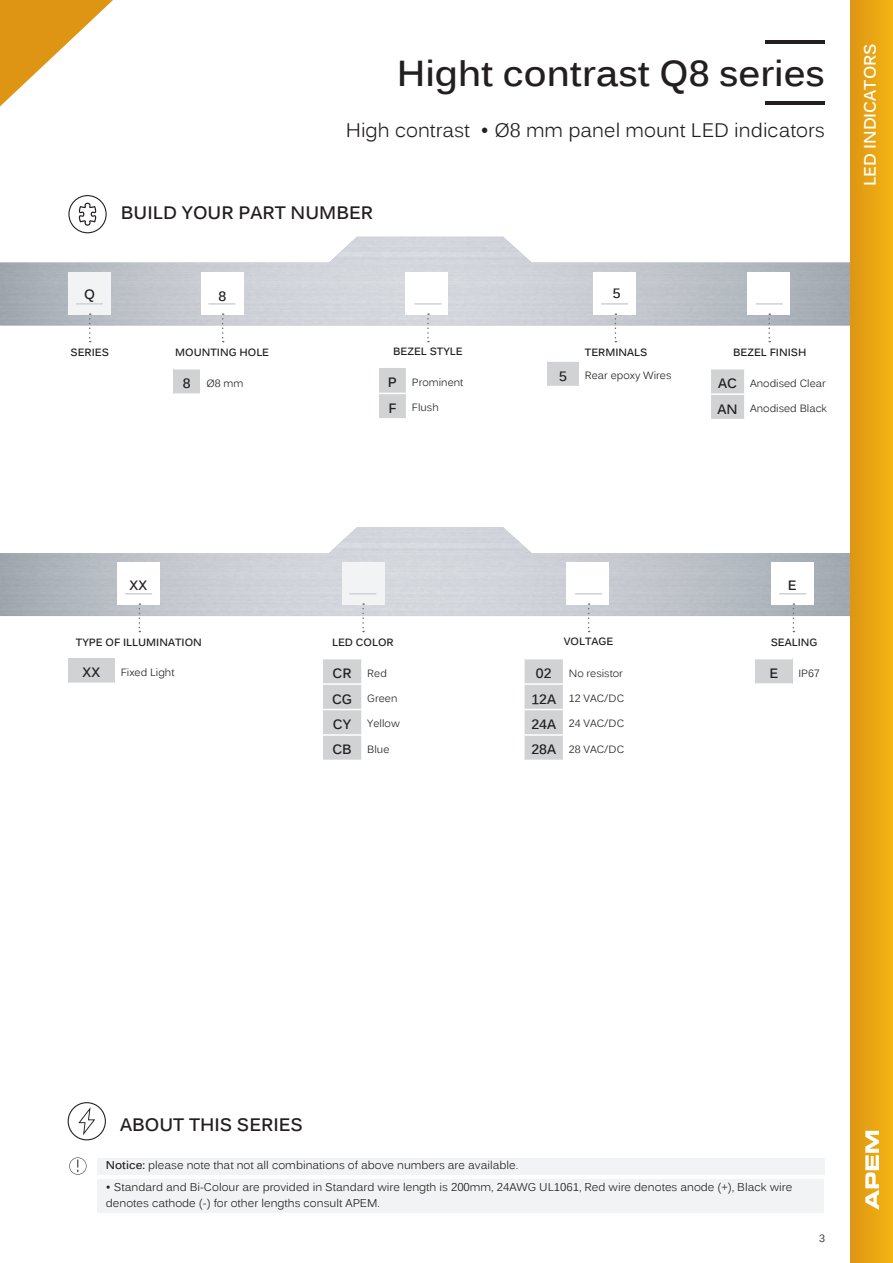
<style>
.page{position:relative;width:893px;height:1263px;background:#fff}
.page>*{position:absolute;margin:0;border:0;box-sizing:border-box;transform-origin:0 0}
.t1{font:700 36px "Kalinga";color:#231f20}
.t2{font:19.5px "Kalinga";color:#231f20}
.t3{font:700 18px "Kalinga";color:#231f20}
.t4{font:700 16.5px "Kalinga";color:#fff}
.t5{font:700 13.5px "Kalinga";color:#231f20}
.t6{font:11.25px/16.5px "Kalinga";color:#231f20}
.t7{font:10.5px "Kalinga";color:#231f20}
.t8{font:700 10.5px "Kalinga";color:#231f20}
.s1{font-weight:700;font-size:13.5px}
.s2{font-weight:700}
</style>
<div class="page">
<svg style="left:68px;top:195px;width:39px;height:38px"></svg>
<hr style="left:766px;top:101px;width:59px;height:4px;background:#231f20">
<hr style="left:766px;top:41px;width:59px;height:3px;background:#231f20">
<div style="left:525px;top:659px;width:38px;height:101px;background:#d1d2d4"></div>
<hr style="left:525px;top:683px;width:38px;height:2px;background:#fff">
<hr style="left:525px;top:709px;width:38px;height:1px;background:#fff">
<hr style="left:525px;top:734px;width:38px;height:2px;background:#fff">
<svg style="left:588px;top:603px;width:2px;height:29px"></svg>
<svg style="left:575px;top:593px;width:27px;height:1px"></svg>
<div style="left:68px;top:273px;width:43px;height:42px;background:#f2f3f4"></div>
<svg style="left:89px;top:313px;width:2px;height:29px"></svg>
<hr style="left:76px;top:303px;width:27px;height:2px;background:#d1d2d4">
<svg style="left:379px;top:368px;width:27px;height:50px"></svg>
<svg style="left:427px;top:313px;width:2px;height:29px"></svg>
<hr style="left:414px;top:303px;width:27px;height:2px;background:#d1d2d4">
<div style="left:711px;top:369px;width:33px;height:50px;background:#d1d2d4"></div>
<hr style="left:711px;top:393px;width:33px;height:2px;background:#fff">
<svg style="left:768px;top:313px;width:2px;height:29px"></svg>
<hr style="left:756px;top:303px;width:27px;height:2px;background:#d1d2d4">
<div style="left:342px;top:563px;width:42px;height:42px;background:#f2f3f4"></div>
<svg style="left:362px;top:603px;width:2px;height:29px"></svg>
<svg style="left:349px;top:593px;width:27px;height:1px"></svg>
<div style="left:323px;top:659px;width:38px;height:101px;background:#d1d2d4"></div>
<hr style="left:323px;top:683px;width:38px;height:2px;background:#fff">
<hr style="left:323px;top:709px;width:38px;height:1px;background:#fff">
<hr style="left:323px;top:734px;width:38px;height:2px;background:#fff">
<svg style="left:68px;top:1102px;width:38px;height:38px"></svg>
<div style="left:97px;top:1158px;width:728px;height:17px;background:#f2f3f4"></div>
<svg style="left:69px;top:1157px;width:17px;height:18px"></svg>
<div style="left:97px;top:1179px;width:727px;height:33px;background:#f2f3f4"></div>
<div style="left:547px;top:361px;width:32px;height:26px;background:#d1d2d4"></div>
<hr style="left:547px;top:360px;width:32px;height:2px;background:#fff">
<hr style="left:547px;top:386px;width:32px;height:1px;background:#fff">
<svg style="left:615px;top:313px;width:1px;height:29px"></svg>
<hr style="left:601px;top:303px;width:27px;height:2px;background:#d1d2d4">
<div style="left:173px;top:369px;width:27px;height:25px;background:#d1d2d4"></div>
<hr style="left:173px;top:393px;width:27px;height:2px;background:#fff">
<svg style="left:222px;top:313px;width:2px;height:29px"></svg>
<hr style="left:208px;top:303px;width:27px;height:2px;background:#d1d2d4">
<div style="left:68px;top:658px;width:47px;height:25px;background:#d1d2d4"></div>
<hr style="left:68px;top:682px;width:47px;height:2px;background:#fff">
<svg style="left:139px;top:603px;width:1px;height:29px"></svg>
<svg style="left:125px;top:593px;width:27px;height:1px"></svg>
<div style="left:755px;top:659px;width:37px;height:25px;background:#d1d2d4"></div>
<hr style="left:755px;top:683px;width:37px;height:2px;background:#fff">
<svg style="left:793px;top:603px;width:1px;height:29px"></svg>
<svg style="left:779px;top:593px;width:27px;height:1px"></svg>
<div style="left:850px;top:0;width:43px;height:1263px;background:linear-gradient(to right,#dc9513,#f4b513)"></div>
<svg style="left:0;top:0;width:113px;height:106px"></svg>
<svg style="left:865px;top:1131px;width:14px;height:79px"></svg>
<h1 class="t1" style="left:397px;top:49px;width:430px">Hight contrast Q8 series</h1>
<h2 class="t2" style="left:346px;top:118px;width:480px">High contrast • Ø8 mm panel mount LED indicators</h2>
<h3 class="t3" style="left:121px;top:201px;width:254px">BUILD YOUR PART NUMBER</h3>
<p class="t5" style="left:84px;top:285px;width:12px">Q</p>
<p class="t8" style="left:70px;top:345px;width:40px">SERIES</p>
<p class="t5" style="left:218px;top:287px;width:9px">8</p>
<p class="t8" style="left:175px;top:345px;width:95px">MOUNTING HOLE</p>
<p class="t7" style="left:183px;top:376px;width:62px"><span class="s1">8</span> Ø8 mm</p>
<p class="t8" style="left:393px;top:345px;width:71px">BEZEL STYLE</p>
<p class="t7" style="left:388px;top:375px;width:77px"><span class="s1">P</span> Prominent</p>
<p class="t7" style="left:388px;top:401px;width:52px"><span class="s1">F</span> Flush</p>
<p class="t5" style="left:613px;top:284px;width:9px">5</p>
<p class="t8" style="left:585px;top:345px;width:64px">TERMINALS</p>
<p class="t5" style="left:559px;top:367px;width:9px">5</p>
<p class="t7" style="left:585px;top:369px;width:88px">Rear epoxy Wires</p>
<p class="t8" style="left:733px;top:345px;width:75px">BEZEL FINISH</p>
<p class="t7" style="left:718px;top:376px;width:109px"><span class="s1">AC</span> Anodised Clear</p>
<p class="t7" style="left:717px;top:402px;width:111px"><span class="s1">AN</span> Anodised Black</p>
<h3 class="t4" style="left:859px;top:186px;width:144px;rotate:-90deg">LED INDICATORS</h3>
<p class="t5" style="left:130px;top:577px;width:19px">XX</p>
<p class="t5" style="left:788px;top:577px;width:10px">E</p>
<p class="t8" style="left:76px;top:635px;width:127px">TYPE OF ILLUMINATION</p>
<p class="t5" style="left:83px;top:664px;width:19px">XX</p>
<p class="t7" style="left:121px;top:665px;width:55px">Fixed Light</p>
<p class="t8" style="left:332px;top:635px;width:63px">LED COLOR</p>
<p class="t7" style="left:333px;top:666px;width:56px"><span class="s1">CR</span> Red</p>
<p class="t7" style="left:332px;top:691px;width:67px"><span class="s1">CG</span> Green</p>
<p class="t7" style="left:333px;top:717px;width:68px"><span class="s1">CY</span> Yellow</p>
<p class="t7" style="left:332px;top:742px;width:59px"><span class="s1">CB</span> Blue</p>
<p class="t8" style="left:564px;top:635px;width:51px">VOLTAGE</p>
<p class="t5" style="left:536px;top:664px;width:17px">02</p>
<p class="t7" style="left:569px;top:666px;width:56px">No resistor</p>
<p class="t7" style="left:531px;top:691px;width:94px"><span class="s1">12A</span> 12 VAC/DC</p>
<p class="t7" style="left:531px;top:717px;width:94px"><span class="s1">24A</span> 24 VAC/DC</p>
<p class="t7" style="left:531px;top:742px;width:94px"><span class="s1">28A</span> 28 VAC/DC</p>
<p class="t8" style="left:771px;top:635px;width:48px">SEALING</p>
<p class="t5" style="left:769px;top:664px;width:10px">E</p>
<p class="t7" style="left:798px;top:666px;width:23px">IP67</p>
<h3 class="t3" style="left:120px;top:1113px;width:184px">ABOUT THIS SERIES</h3>
<p class="t6" style="left:106px;top:1158px;width:414px"><span class="s2">Notice:</span> please note that not all combinations of above numbers are available.</p>
<p class="t6" style="left:106px;top:1179px;width:688px">• Standard and Bi-Colour are provided in Standard wire length is 200mm, 24AWG UL1061, Red wire denotes anode (+), Black wire denotes cathode (-) for other lengths consult APEM.</p>
<p class="t7" style="left:819px;top:1231px;width:7px">3</p>
</div>
